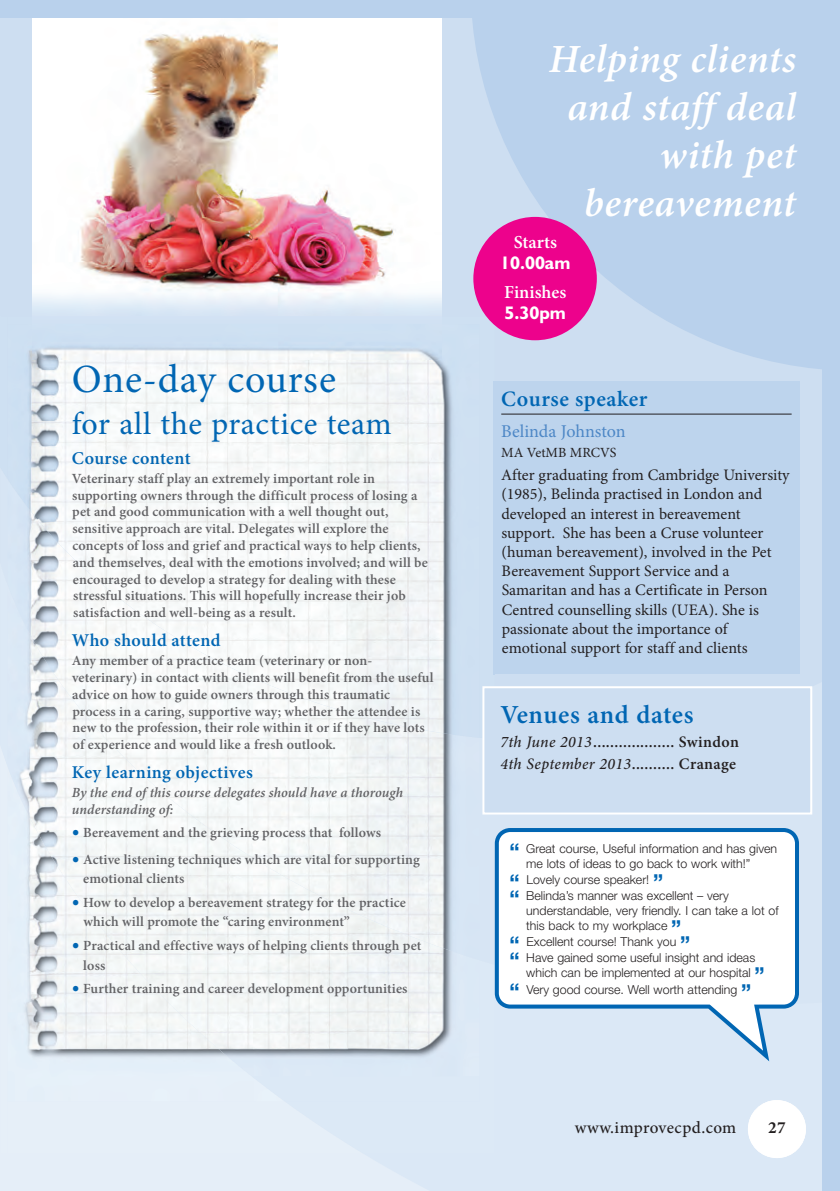
<style>
.page{position:relative;width:840px;height:1191px;background:#fff}
.page>*{position:absolute;margin:0;border:0;box-sizing:border-box;transform-origin:0 0}
.t1{font:italic 600 40px/48px "Minion Pro";letter-spacing:.015em;color:#fff;text-align:right}
.t2{font:40px "Minion Pro";letter-spacing:.02em;color:#0166b3}
.t3{font:32px "Minion Pro";letter-spacing:.02em;color:#0166b3}
.t4{font:600 26px "Minion Pro";letter-spacing:.02em;color:#0166b3}
.t5{font:600 22px "Minion Pro";letter-spacing:.025em;color:#0166b3}
.t6{font:600 18.2px "Minion Pro";color:#fff}
.t7{font:700 18.2px "Humanist 521 BT";color:#fff}
.t8{font:600 18px "Minion Pro";letter-spacing:.025em;color:#0166b3}
.t9{font:18px "Minion Pro";letter-spacing:-.005em;color:#4d87c6}
.t10{font:500 17px "Minion Pro";letter-spacing:.025em;color:#231f20}
.t11{font:700 17px "Helvetica Neue";color:#231f20}
.t12{font:700 17px "Minion Pro";color:#231f20}
.t13{font:16px/19.2px "Minion Pro";letter-spacing:-.005em;color:#231f20}
.t14{font:600 16px/21.6px "Minion Pro";letter-spacing:.025em;color:#231f20}
.t15{font:600 14px/16.8px "Minion Pro";letter-spacing:.01em;color:#636366}
.t16{font:italic 600 14px/16.8px "Minion Pro";letter-spacing:.005em;color:#636366}
.t17{font:14px "Minion Pro";color:#231f20}
.t18{font:300 12.4px "Helvetica Neue";color:#231f20}
.s1{font-size:20px;color:#0166b3}
.s2{font-weight:500;font-style:italic}
.s3{font-family:"Helvetica Neue LT";font-weight:700;font-size:22px;color:#0166b3}
</style>
<div class="page">
<svg style="left:213px;top:1010px;width:609px;height:181px;background:#dce8f6"></svg>
<div style="left:1px;top:17px;width:821px;height:738px;background:#cddef1"></div>
<svg style="left:470px;top:17px;width:352px;height:354px;background:#bcd2ec"></svg>
<div style="left:822px;top:0;width:17px;height:1191px;background:#b9d1ec"></div>
<div style="left:747px;top:1100px;width:58px;height:58px;background:#fff;border-radius:50%"></div>
<div style="left:494px;top:381px;width:305px;height:293px;background:#bdd4ed"></div>
<hr style="left:501px;top:414px;width:290px;height:1px;background:#231f20">
<div style="left:213px;top:1101px;width:71px;height:52px;background:#e6eff8"></div>
<img style="left:284px;top:964px;width:210px;height:189px">
<div style="left:441px;top:317px;width:53px;height:422px;background:#cee0f2"></div>
<img style="left:1px;top:317px;width:31px;height:115px">
<img style="left:493px;top:381px;width:1px;height:293px">
<img style="left:213px;top:960px;width:266px;height:141px">
<img style="left:213px;top:737px;width:266px;height:223px">
<img style="left:7px;top:324px;width:472px;height:413px">
<div style="left:484px;top:688px;width:325px;height:124px;background:#cddef1"></div>
<div style="left:482px;top:686px;width:329px;height:128px;border:2px solid #fff"></div>
<div style="left:473px;top:217px;width:123px;height:123px;background:#ed028c;border-radius:50%"></div>
<img style="left:32px;top:17px;width:409px;height:343px">
<div style="left:0;top:0;width:839px;height:17px;background:#b9d1ec"></div>
<svg style="left:0;top:432px;width:213px;height:759px;fill:#f2f5f8"></svg>
<div style="left:1px;top:766px;width:6px;height:387px;background:#e6eff8"></div>
<img style="left:1px;top:584px;width:6px;height:182px">
<img style="left:1px;top:467px;width:6px;height:117px">
<img style="left:0;top:785px;width:1px;height:368px">
<svg style="left:494px;top:828px;width:304px;height:233px"></svg>
<svg style="left:0;top:17px;width:1px;height:768px"></svg>
<h1 class="t2" style="left:72px;top:364px;width:265px">One-day course</h1>
<h2 class="t3" style="left:72px;top:412px;width:321px">for all the practice team</h2>
<p class="t8" style="left:72px;top:451px;width:120px">Course content</p>
<p class="t15" style="left:72px;top:471px;width:357px">Veterinary staff play an extremely important role in supporting owners through the difficult process of losing a pet and good communication with a well thought out, sensitive approach are vital. Delegates will explore the concepts of loss and grief and practical ways to help clients, and themselves, deal with the emotions involved; and will be encouraged to develop a strategy for dealing with these stressful situations. This will hopefully increase their job satisfaction and well-being as a result.</p>
<p class="t8" style="left:72px;top:633px;width:150px">Who should attend</p>
<p class="t15" style="left:72px;top:653px;width:363px">Any member of a practice team (veterinary or non&shy;veterinary) in contact with clients will benefit from the useful advice on how to guide owners through this traumatic process in a caring, supportive way; whether the attendee is new to the profession, their role within it or if they have lots of experience and would like a fresh outlook.</p>
<p class="t8" style="left:72px;top:765px;width:182px">Key learning objectives</p>
<p class="t16" style="left:72px;top:785px;width:332px">By the end of this course delegates should have a thorough understanding of:</p>
<p class="t15" style="left:72px;top:825px;width:310px"><span class="s1">•</span> Bereavement and the grieving process that follows</p>
<p class="t15" style="left:83px;top:850px;width:338px;line-height:19.6px;text-indent:-11px"><span class="s1">•</span> Active listening techniques which are vital for supporting emotional clients</p>
<p class="t15" style="left:83px;top:893px;width:324px;line-height:19.6px;text-indent:-11px"><span class="s1">•</span> How to develop a bereavement strategy for the practice which will promote the “caring environment”</p>
<p class="t15" style="left:83px;top:936px;width:339px;line-height:19.6px;text-indent:-11px"><span class="s1">•</span> Practical and effective ways of helping clients through pet loss</p>
<p class="t15" style="left:72px;top:981px;width:337px"><span class="s1">•</span> Further training and career development opportunities</p>
<h1 class="t1" style="left:548px;top:39px;width:249px">Helping clients and staff deal with pet bereavement</h1>
<h3 class="t6" style="left:513px;top:235px;width:45px">Starts</h3>
<h3 class="t7" style="left:500px;top:256px;width:72px">10.00am</h3>
<h3 class="t6" style="left:504px;top:285px;width:64px">Finishes</h3>
<h3 class="t7" style="left:504px;top:306px;width:63px">5.30pm</h3>
<h3 class="t5" style="left:501px;top:390px;width:148px">Course speaker</h3>
<p class="t9" style="left:501px;top:424px;width:126px">Belinda Johnston</p>
<p class="t17" style="left:501px;top:447px;width:116px">MA VetMB MRCVS</p>
<p class="t13" style="left:501px;top:467px;width:290px">After graduating from Cambridge University (1985), Belinda practised in London and developed an interest in bereavement support. She has been a Cruse volunteer (human bereavement), involved in the Pet Bereavement Support Service and a Samaritan and has a Certificate in Person Centred counselling skills (UEA). She is passionate about the importance of emotional support for staff and clients</p>
<h3 class="t4" style="left:500px;top:705px;width:194px">Venues and dates</h3>
<p class="t14" style="left:500px;top:732px;width:240px"><span class="s2">7th June 2013</span>................... Swindon<br><span class="s2">4th September 2013</span>.......... Cranage</p>
<p class="t18" style="left:509px;top:840px;width:269px"><span class="s3">“</span> Great course, Useful information and has given</p>
<p class="t18" style="left:526px;top:855px;width:225px">me lots of ideas to go back to work with!”</p>
<p class="t18" style="left:509px;top:872px;width:155px"><span class="s3">“</span> Lovely course speaker! <span class="s3">”</span></p>
<p class="t18" style="left:509px;top:888px;width:221px"><span class="s3">“</span> Belinda’s manner was excellent – very</p>
<p class="t18" style="left:526px;top:903px;width:253px">understandable, very friendly. I can take a lot of</p>
<p class="t18" style="left:526px;top:918px;width:156px">this back to my workplace <span class="s3">”</span></p>
<p class="t18" style="left:509px;top:934px;width:182px"><span class="s3">“</span> Excellent course! Thank you <span class="s3">”</span></p>
<p class="t18" style="left:509px;top:950px;width:247px"><span class="s3">“</span> Have gained some useful insight and ideas</p>
<p class="t18" style="left:526px;top:965px;width:240px">which can be implemented at our hospital <span class="s3">”</span></p>
<p class="t18" style="left:509px;top:981px;width:243px"><span class="s3">“</span> Very good course. Well worth attending <span class="s3">”</span></p>
<p class="t10" style="left:574px;top:1121px;width:163px">www.improvecpd.com</p>
<p class="t12" style="left:767px;top:1121px;width:19px">27</p>
<p class="t11" style="left:766px;top:1122px;width:21px">27</p>
</div>
